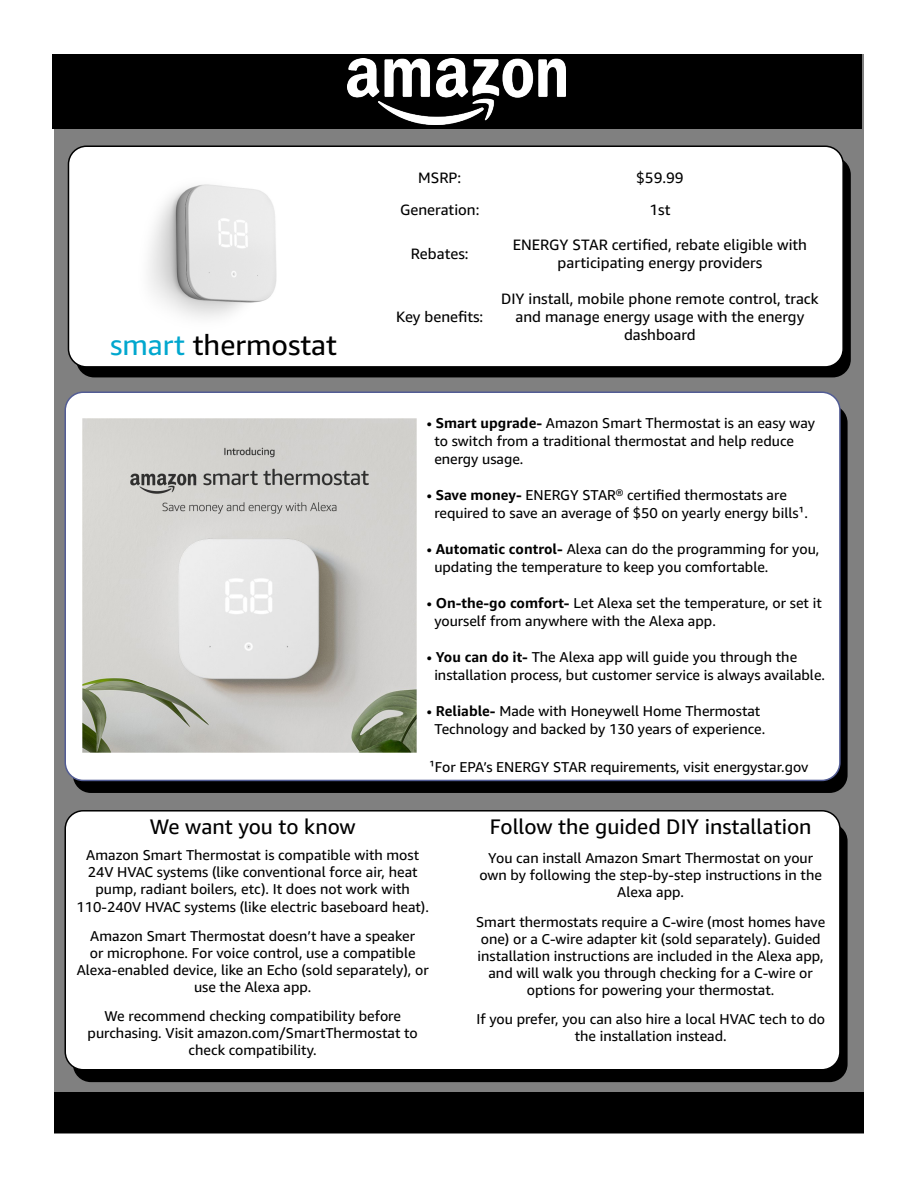
<style>
.page{position:relative;width:918px;height:1188px;background:#fff}
.page>*{position:absolute;margin:0;border:0;box-sizing:border-box;transform-origin:0 0}
.t1{font:28.5px "Amazon Ember";color:#000}
.t2{font:21px "Amazon Ember";color:#000}
.t3{font:15px/18px "Amazon Ember";color:#000;text-align:center}
.t4{font:14.25px/17.1px "Amazon Ember";color:#000;text-align:center}
.s1{color:#00a7ce}
.s2{font-weight:700}
</style>
<div class="page">
<div style="left:55px;top:55px;width:808px;height:1078px;background:#808080"></div>
<div style="left:52px;top:54px;width:810px;height:75px;background:#000"></div>
<img style="left:347px;top:59px;width:219px;height:65px">
<div style="left:76px;top:157px;width:775px;height:220px;background:#000;border-radius:18px"></div>
<div style="left:68px;top:146px;width:775px;height:221px;background:#fff;border-radius:18px"></div>
<div style="left:68px;top:146px;width:776px;height:222px;border:2px solid #000;border-radius:18px"></div>
<img style="left:149px;top:184px;width:128px;height:134px">
<div style="left:73px;top:405px;width:775px;height:388px;background:#000;border-radius:18px"></div>
<div style="left:65px;top:392px;width:775px;height:388px;background:#fff;border-radius:18px"></div>
<div style="left:64px;top:392px;width:777px;height:389px;border:2px solid #525c94;border-radius:18px"></div>
<div style="left:73px;top:823px;width:775px;height:259px;background:#000;border-radius:18px"></div>
<div style="left:65px;top:811px;width:775px;height:259px;background:#fff;border-radius:18px"></div>
<div style="left:64px;top:810px;width:777px;height:261px;border:2px solid #000;border-radius:18px"></div>
<div style="left:54px;top:1092px;width:810px;height:40px;background:#000"></div>
<img style="left:82px;top:418px;width:335px;height:334px">
<p class="t1" style="left:110px;top:327px;width:229px"><span class="s1">smart</span> thermostat</p>
<p class="t3" style="left:418px;top:168px;width:45px">MSRP:</p>
<p class="t3" style="left:636px;top:168px;width:49px">$59.99</p>
<p class="t3" style="left:400px;top:201px;width:81px">Generation:</p>
<p class="t3" style="left:649px;top:201px;width:23px">1st</p>
<p class="t3" style="left:411px;top:245px;width:59px">Rebates:</p>
<p class="t3" style="left:513px;top:236px;width:296px">ENERGY STAR certified, rebate eligible with participating energy providers</p>
<p class="t3" style="left:396px;top:308px;width:89px">Key benefits:</p>
<p class="t3" style="left:501px;top:290px;width:319px">DIY install, mobile phone remote control, track and manage energy usage with the energy</p>
<p class="t3" style="left:624px;top:326px;width:73px">dashboard</p>
<p class="t4" style="left:427px;top:415px;width:390px">• <span class="s2">Smart upgrade-</span> Amazon Smart Thermostat is an easy way</p>
<p class="t4" style="left:434px;top:433px;width:361px">to switch from a traditional thermostat and help reduce</p>
<p class="t4" style="left:434px;top:451px;width:91px">energy usage.</p>
<p class="t4" style="left:427px;top:487px;width:361px">• <span class="s2">Save money-</span> ENERGY STAR® certified thermostats are</p>
<p class="t4" style="left:434px;top:505px;width:375px">required to save an average of $50 on yearly energy bills¹.</p>
<p class="t4" style="left:427px;top:541px;width:394px">• <span class="s2">Automatic control-</span> Alexa can do the programming for you,</p>
<p class="t4" style="left:434px;top:559px;width:336px">updating the temperature to keep you comfortable.</p>
<p class="t4" style="left:427px;top:595px;width:396px">• <span class="s2">On-the-go comfort-</span> Let Alexa set the temperature, or set it</p>
<p class="t4" style="left:434px;top:613px;width:283px">yourself from anywhere with the Alexa app.</p>
<p class="t4" style="left:427px;top:649px;width:372px">• <span class="s2">You can do it-</span> The Alexa app will guide you through the</p>
<p class="t4" style="left:434px;top:667px;width:392px">installation process, but customer service is always available.</p>
<p class="t4" style="left:427px;top:703px;width:335px">• <span class="s2">Reliable-</span> Made with Honeywell Home Thermostat</p>
<p class="t4" style="left:434px;top:721px;width:332px">Technology and backed by 130 years of experience.</p>
<p class="t4" style="left:429px;top:758px;width:381px">¹For EPA’s ENERGY STAR requirements, visit energystar.gov</p>
<p class="t2" style="left:150px;top:814px;width:208px">We want you to know</p>
<p class="t4" style="left:86px;top:847px;width:334px">Amazon Smart Thermostat is compatible with most<br>24V HVAC systems (like conventional force air, heat pump, radiant boilers, etc). It does not work with</p>
<p class="t4" style="left:77px;top:898px;width:354px">110-240V HVAC systems (like electric baseboard heat).</p>
<p class="t4" style="left:77px;top:927px;width:354px">Amazon Smart Thermostat doesn’t have a speaker<br>or microphone. For voice control, use a compatible Alexa-enabled device, like an Echo (sold separately), or use the Alexa app.</p>
<p class="t4" style="left:104px;top:1008px;width:298px">We recommend checking compatibility before</p>
<p class="t4" style="left:88px;top:1025px;width:332px">purchasing. Visit amazon.com/SmartThermostat to check compatibility.</p>
<p class="t2" style="left:490px;top:814px;width:323px">Follow the guided DIY installation</p>
<p class="t4" style="left:479px;top:850px;width:344px">You can install Amazon Smart Thermostat on your own by following the step-by-step instructions in the<br>Alexa app.</p>
<p class="t4" style="left:476px;top:913px;width:351px">Smart thermostats require a C-wire (most homes have one) or a C-wire adapter kit (sold separately). Guided installation instructions are included in the Alexa app, and will walk you through checking for a C-wire or options for powering your thermostat.</p>
<p class="t4" style="left:476px;top:1011px;width:350px">If you prefer, you can also hire a local HVAC tech to do the installation instead.</p>
</div>
